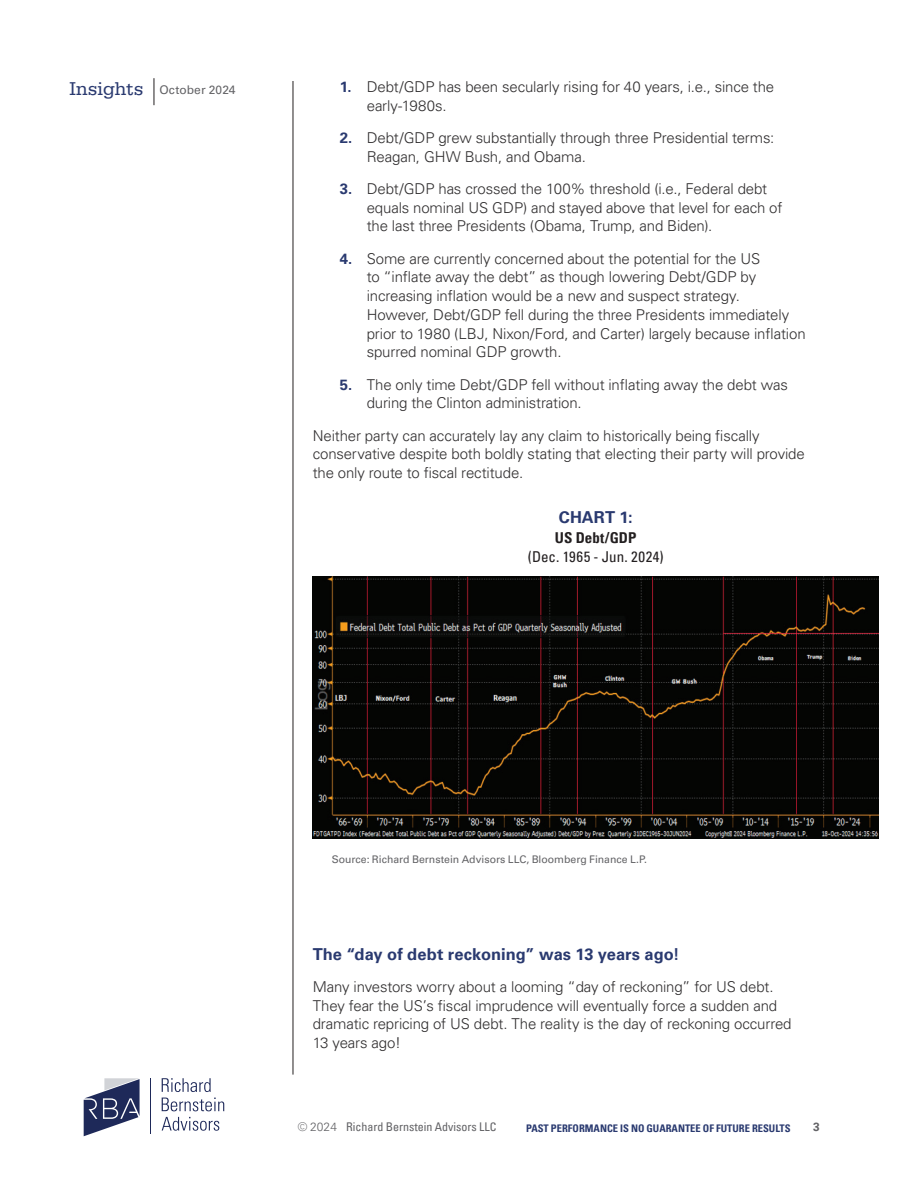
<style>
.page{position:relative;width:918px;height:1188px;background:#fff}
.page>*{position:absolute;margin:0;border:0;box-sizing:border-box;transform-origin:0 0}
.t1{font:700 16.5px "Univers LT Pro 65";color:#2a3a70}
.t2{font:300 15px/18.8px "Univers LT Pro 45";letter-spacing:-.01em;color:#312f30}
.t3{font:condensed 15px "Univers LT Pro";letter-spacing:.01em;color:#231f20}
.t4{font:700 condensed 15px "Univers LT Pro";letter-spacing:.005em;color:#231f20}
.t5{font:condensed 12px "Univers LT Pro";color:#636366}
.t6{font:12px "Univers LT Pro 55 Roman";letter-spacing:.005em;color:#636366}
.t7{font:700 12px "Univers LT Pro 65";color:#636366}
.t8{font:10.5px "Univers LT Pro 55 Roman";color:#636366}
.t9{font:700 condensed 10.5px "Univers LT Pro";color:#2a3a70}
.s1{font-family:"Serifa Std";font-size:19.5px;color:#2a3a70}
.s2{font-family:"Univers LT Pro 65";font-weight:700;color:#2a3a70}
.s3{font-family:"Univers LT Pro 45";font-weight:300;font-stretch:normal}
</style>
<div class="page">
<hr style="left:293px;top:81px;width:1px;height:994px;background:#231f20">
<svg style="left:154px;top:78px;width:1px;height:27px"></svg>
<svg style="left:84px;top:1078px;width:56px;height:58px"></svg>
<hr style="left:151px;top:1078px;width:1px;height:55px;background:#1e2959">
<svg style="left:162px;top:1117px;width:57px;height:14px"></svg>
<svg style="left:162px;top:1078px;width:49px;height:14px"></svg>
<svg style="left:162px;top:1098px;width:62px;height:13px"></svg>
<img style="left:313px;top:577px;width:566px;height:261px">
<p class="t6" style="left:70px;top:82px;width:168px"><span class="s1">Insights</span> October 2024</p>
<p class="t2" style="left:367px;top:77px;width:409px;text-indent:-27px"><span class="s2">1.</span> Debt/GDP has been secularly rising for 40 years, i.e., since the early-1980s.</p>
<p class="t2" style="left:367px;top:128px;width:409px;text-indent:-27px"><span class="s2">2.</span> Debt/GDP grew substantially through three Presidential terms:<br>Reagan, GHW Bush, and Obama.</p>
<p class="t2" style="left:367px;top:179px;width:417px;text-indent:-27px"><span class="s2">3.</span> Debt/GDP has crossed the 100% threshold (i.e., Federal debt equals nominal US GDP) and stayed above that level for each of the last three Presidents (Obama, Trump, and Biden).</p>
<p class="t2" style="left:367px;top:249px;width:440px;text-indent:-27px"><span class="s2">4.</span> Some are currently concerned about the potential for the US<br>to “inflate away the debt” as though lowering Debt/GDP by increasing inflation would be a new and suspect strategy.<br>However, Debt/GDP fell during the three Presidents immediately prior to 1980 (LBJ, Nixon/Ford, and Carter) largely because inflation spurred nominal GDP growth.</p>
<p class="t2" style="left:367px;top:375px;width:423px;text-indent:-27px"><span class="s2">5.</span> The only time Debt/GDP fell without inflating away the debt was during the Clinton administration.</p>
<p class="t2" style="left:313px;top:426px;width:494px">Neither party can accurately lay any claim to historically being fiscally conservative despite both boldly stating that electing their party will provide the only route to fiscal rectitude.</p>
<p class="t1" style="left:559px;top:506px;width:75px">CHART 1:</p>
<p class="t4" style="left:555px;top:528px;width:83px">US Debt/GDP</p>
<p class="t3" style="left:528px;top:547px;width:138px">(Dec. 1965 - Jun. 2024)</p>
<p class="t8" style="left:332px;top:852px;width:317px">Source: Richard Bernstein Advisors LLC, Bloomberg Finance L.P.</p>
<p class="t1" style="left:313px;top:942px;width:369px">The “day of debt reckoning” was 13 years ago!</p>
<p class="t2" style="left:313px;top:977px;width:480px">Many investors worry about a looming “day of reckoning” for US debt.<br>They fear the US’s fiscal imprudence will eventually force a sudden and dramatic repricing of US debt. The reality is the day of reckoning occurred 13 years ago!</p>
<p class="t5" style="left:298px;top:1119px;width:200px"><span class="s3">© 2024</span> Richard Bernstein Advisors LLC</p>
<p class="t9" style="left:526px;top:1122px;width:266px">PAST PERFORMANCE IS NO GUARANTEE OF FUTURE RESULTS</p>
<p class="t7" style="left:813px;top:1118px;width:8px">3</p>
</div>
